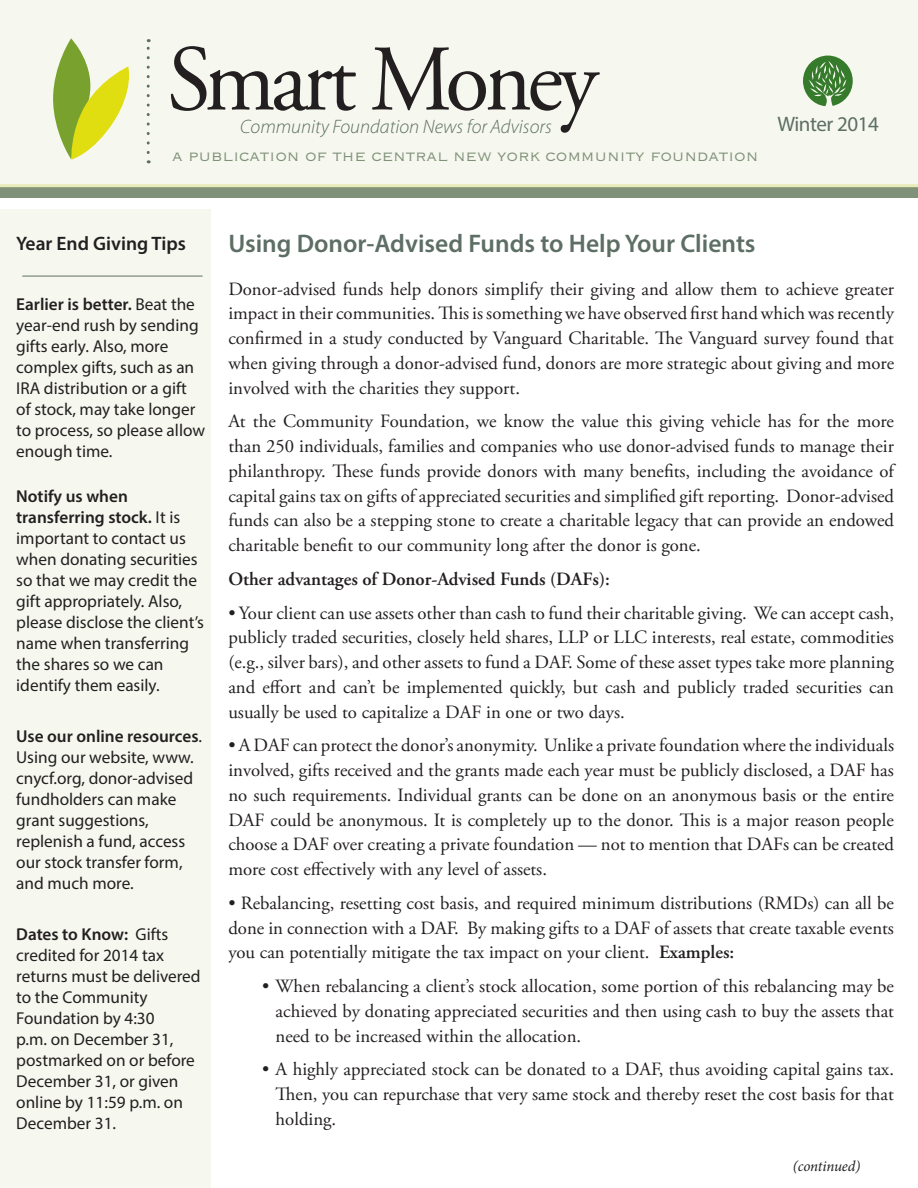
<style>
.page{position:relative;width:918px;height:1188px;background:#fff}
.page>*{position:absolute;margin:0;border:0;box-sizing:border-box;transform-origin:0 0}
.t1{font:93.6px "Adobe Garamond Pro";letter-spacing:-.05em;color:#231f20;scale:.96 1}
.t2{font:600 25.5px "Myriad Pro";color:#5d6e65}
.t3{font:21px "Myriad Pro";letter-spacing:-.02em;color:#5d6e65}
.t4{font:italic 300 19.5px "Myriad Pro";color:#5d6e65}
.t5{font:600 19.5px "Myriad Pro";color:#231f20}
.t6{font:19.05px "Copperplate Gothic Std 32 BC";letter-spacing:-.01em;color:#7f9178}
.t7{font:18.75px/24.8px "Adobe Garamond Pro";color:#231f20;text-align:justify}
.t8{font:600 18.75px "Adobe Garamond Pro";color:#231f20}
.t9{font:17.25px/21px "Myriad Pro";color:#231f20}
.t10{font:italic 15px "Minion Pro";letter-spacing:-.01em;color:#231f20}
.s1{font-weight:600}
</style>
<div class="page">
<div style="left:0;top:209px;width:210px;height:979px;background:#f6f8ef"></div>
<div style="left:0;top:165px;width:918px;height:33px;background:#7f9178"></div>
<div style="left:0;top:0;width:918px;height:184px;background:#f6f8ef"></div>
<svg style="left:147px;top:39px;width:3px;height:114px"></svg>
<svg style="left:803px;top:56px;width:50px;height:50px"></svg>
<svg style="left:53px;top:38px;width:76px;height:122px"></svg>
<hr style="left:0;top:184px;width:918px;height:3px;background:#e9ebb8">
<hr style="left:22px;top:276px;width:181px;height:1px;background:#5d6e65">
<p class="t1" style="left:167px;top:24px;width:450px">Smart Money</p>
<p class="t4" style="left:240px;top:115px;width:313px">Community Foundation News for Advisors</p>
<p class="t3" style="left:777px;top:111px;width:103px">Winter 2014</p>
<p class="t6" style="left:172px;top:147px;width:588px">a publication of the central new york community foundation</p>
<p class="t5" style="left:16px;top:232px;width:171px">Year End Giving Tips</p>
<p class="t2" style="left:228px;top:227px;width:529px">Using Donor-Advised Funds to Help Your Clients</p>
<p class="t9" style="left:16px;top:294px;width:190px"><span class="s1">Earlier is better.</span> Beat the year-end rush by sending gifts early. Also, more complex gifts, such as an<br>IRA distribution or a gift of stock, may take longer to process, so please allow enough time.</p>
<p class="t9" style="left:16px;top:486px;width:189px"><span class="s1">Notify us when transferring stock.</span> It is important to contact us when donating securities so that we may credit the gift appropriately. Also, please disclose the client’s name when transferring the shares so we can identify them easily.</p>
<p class="t9" style="left:16px;top:726px;width:187px"><span class="s1">Use our online resources</span>.<br>Using our website, www. cnycf.org, donor-advised fundholders can make grant suggestions, replenish a fund, access our stock transfer form, and much more.</p>
<p class="t9" style="left:16px;top:924px;width:186px"><span class="s1">Dates to Know:</span> Gifts credited for 2014 tax returns must be delivered to the Community<br>Foundation by 4:30<br>p.m. on December 31, postmarked on or before<br>December 31, or given online by 11:59 p.m. on<br>December 31.</p>
<p class="t7" style="left:228px;top:277px;width:667px">Donor-advised funds help donors simplify their giving and allow them to achieve greater impact in their communities. This is something we have observed first hand which was recently confirmed in a study conducted by Vanguard Charitable. The Vanguard survey found that when giving through a donor-advised fund, donors are more strategic about giving and more involved with the charities they support.</p>
<p class="t7" style="left:228px;top:410px;width:667px">At the Community Foundation, we know the value this giving vehicle has for the more than 250 individuals, families and companies who use donor-advised funds to manage their philanthropy. These funds provide donors with many benefits, including the avoidance of capital gains tax on gifts of appreciated securities and simplified gift reporting. Donor-advised funds can also be a stepping stone to create a charitable legacy that can provide an endowed charitable benefit to our community long after the donor is gone.</p>
<p class="t8" style="left:228px;top:568px;width:383px">Other advantages of Donor-Advised Funds (DAFs):</p>
<p class="t7" style="left:228px;top:601px;width:667px">• Your client can use assets other than cash to fund their charitable giving. We can accept cash, publicly traded securities, closely held shares, LLP or LLC interests, real estate, commodities (e.g., silver bars), and other assets to fund a DAF. Some of these asset types take more planning and effort and can’t be implemented quickly, but cash and publicly traded securities can usually be used to capitalize a DAF in one or two days.</p>
<p class="t7" style="left:228px;top:734px;width:667px">• A DAF can protect the donor’s anonymity. Unlike a private foundation where the individuals involved, gifts received and the grants made each year must be publicly disclosed, a DAF has no such requirements. Individual grants can be done on an anonymous basis or the entire DAF could be anonymous. It is completely up to the donor. This is a major reason people choose a DAF over creating a private foundation — not to mention that DAFs can be created more cost effectively with any level of assets.</p>
<p class="t7" style="left:228px;top:891px;width:667px">• Rebalancing, resetting cost basis, and required minimum distributions (RMDs) can all be done in connection with a DAF. By making gifts to a DAF of assets that create taxable events you can potentially mitigate the tax impact on your client. <span class="s1">Examples:</span></p>
<p class="t7" style="left:276px;top:974px;width:620px;text-indent:-14px">• When rebalancing a client’s stock allocation, some portion of this rebalancing may be achieved by donating appreciated securities and then using cash to buy the assets that need to be increased within the allocation.</p>
<p class="t7" style="left:276px;top:1058px;width:620px;text-indent:-14px">• A highly appreciated stock can be donated to a DAF, thus avoiding capital gains tax.<br>Then, you can repurchase that very same stock and thereby reset the cost basis for that holding.</p>
<p class="t10" style="left:793px;top:1156px;width:69px">(continued)</p>
</div>
